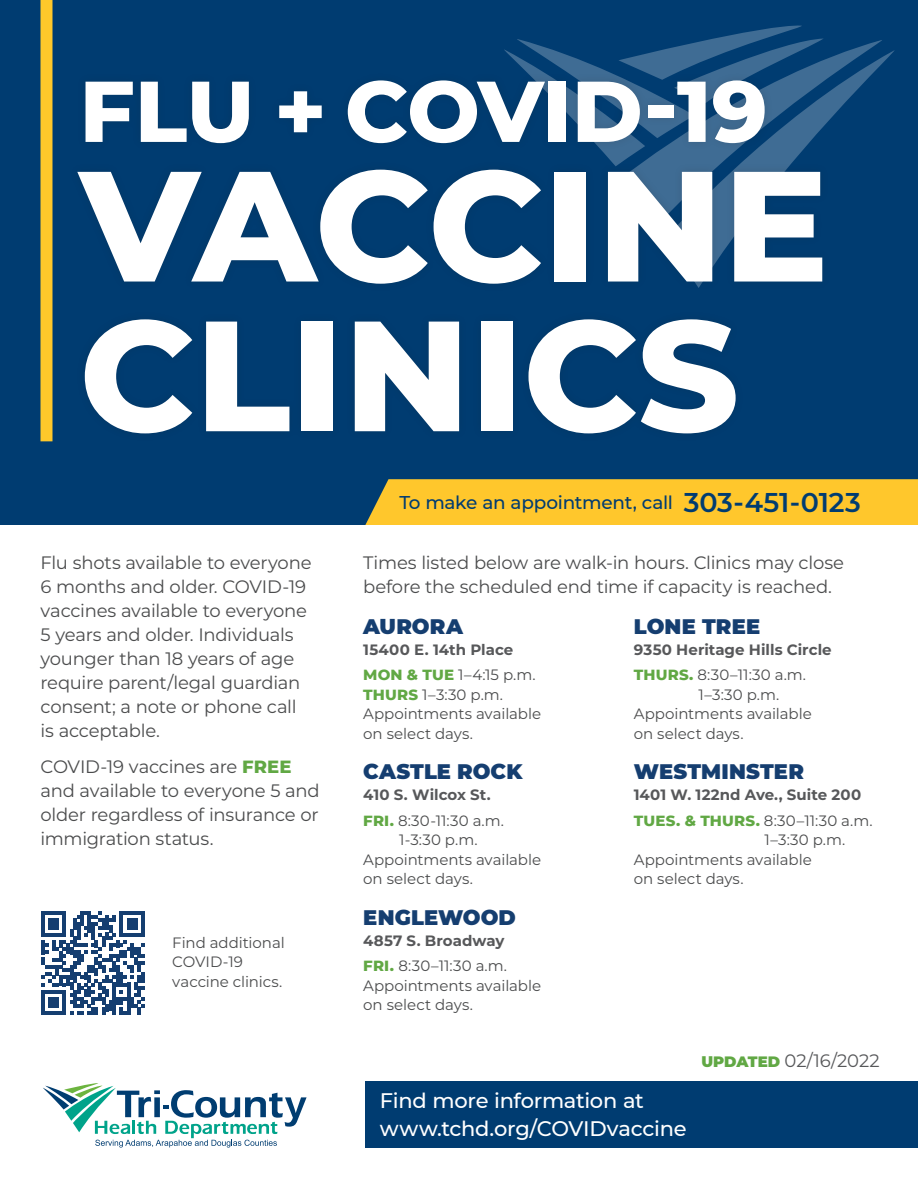
<style>
.page{position:relative;width:918px;height:1188px;background:#fff}
.page>*{position:absolute;margin:0;border:0;box-sizing:border-box;transform-origin:0 0}
.t1{font:800 156.6px/149.7px "Montserrat";color:#fff}
.t2{font:800 86.1px "Montserrat";letter-spacing:-.005em;color:#fff}
.B3{font:600 27px "Montserrat";color:#003c71}
.t3{font:500 21px/28.5px "Montserrat";letter-spacing:-.015em;color:#fff}
.H1_Blue{font:900 21px "Montserrat";letter-spacing:.005em;color:#153e70}
.B3-2{font:500 18.45px "Montserrat";letter-spacing:-.015em;color:#003c71}
.B2{font:18px/24px "Montserrat";letter-spacing:-.015em;color:#4b4c4d}
.t4{font:18px "Montserrat";color:#57585a}
.Body{font:15px/19.5px "Montserrat";letter-spacing:-.005em;color:#4b4c4d}
.t5{font:700 15px "Montserrat";color:#57585a}
.s1{font-weight:800;color:#61a844}
.s2{font-weight:900;font-size:15px;color:#61a844}
</style>
<div class="page">
<div style="left:0;top:0;width:918px;height:525px;background:#003c71"></div>
<svg style="left:824px;top:40px;width:66px;height:78px"></svg>
<svg style="left:504px;top:26px;width:320px;height:46px"></svg>
<div style="left:69px;top:72px;width:762px;height:370px;background:#231f20;opacity:.15"></div>
<svg style="left:43px;top:1083px;width:264px;height:65px"></svg>
<div style="left:365px;top:1081px;width:553px;height:67px;background:#003c71"></div>
<svg style="left:41px;top:912px;width:104px;height:103px"></svg>
<div style="left:365px;top:479px;width:553px;height:46px;background:#ffc72c"></div>
<div style="left:40px;top:0;width:12px;height:441px;background:#fec82b"></div>
<p class="t2" style="left:80px;top:48px;width:690px">FLU + COVID-19</p>
<p class="t1" style="left:80px;top:142px;width:751px">VACCINE<br>CLINICS</p>
<p class="B2" style="left:40px;top:550px;width:273px">Flu shots available to everyone<br>6 months and older. COVID-19 vaccines available to everyone<br>5 years and older. Individuals younger than 18 years of age require parent/legal guardian consent; a note or phone call is acceptable.</p>
<p class="B2" style="left:40px;top:754px;width:281px">COVID-19 vaccines are <span class="s1">FREE </span>and available to everyone 5 and older regardless of insurance or immigration status.</p>
<p class="Body" style="left:172px;top:932px;width:114px">Find additional<br>COVID-19 vaccine clinics.</p>
<p class="B3-2" style="left:399px;top:489px;width:275px">To make an appointment, call</p>
<p class="B3" style="left:684px;top:483px;width:179px">303-451-0123</p>
<p class="B2" style="left:363px;top:550px;width:482px">Times listed below are walk-in hours. Clinics may close before the scheduled end time if capacity is reached.</p>
<p class="H1_Blue" style="left:363px;top:611px;width:101px">AURORA</p>
<h2 class="t5" style="left:363px;top:639px;width:152px">15400 E. 14th Place</h2>
<p class="Body" style="left:363px;top:665px;width:179px"><span class="s1">MON &amp; TUE</span> 1–4:15 p.m.<br><span class="s1">THURS</span> 1–3:30 p.m.<br>Appointments available on select days.</p>
<p class="H1_Blue" style="left:363px;top:756px;width:161px">CASTLE ROCK</p>
<h2 class="t5" style="left:363px;top:784px;width:129px">410 S. Wilcox St.</h2>
<p class="Body" style="left:363px;top:810px;width:142px"><span class="s1">FRI.</span> 8:30-11:30 a.m.</p>
<p class="Body" style="left:399px;top:830px;width:80px">1-3:30 p.m.</p>
<p class="Body" style="left:363px;top:849px;width:179px">Appointments available</p>
<p class="Body" style="left:363px;top:869px;width:111px">on select days.</p>
<p class="H1_Blue" style="left:363px;top:902px;width:154px">ENGLEWOOD</p>
<h2 class="t5" style="left:363px;top:930px;width:143px">4857 S. Broadway</h2>
<p class="Body" style="left:363px;top:956px;width:179px"><span class="s1">FRI.</span> 8:30–11:30 a.m.<br>Appointments available on select days.</p>
<p class="H1_Blue" style="left:634px;top:611px;width:128px">LONE TREE</p>
<h2 class="t5" style="left:634px;top:639px;width:199px">9350 Heritage Hills Circle</h2>
<p class="Body" style="left:634px;top:665px;width:174px"><span class="s1">THURS.</span> 8:30–11:30 a.m.</p>
<p class="Body" style="left:698px;top:684px;width:83px">1–3:30 p.m.</p>
<p class="Body" style="left:634px;top:704px;width:179px">Appointments available</p>
<p class="Body" style="left:634px;top:723px;width:111px">on select days.</p>
<p class="H1_Blue" style="left:634px;top:756px;width:172px">WESTMINSTER</p>
<h2 class="t5" style="left:634px;top:784px;width:229px">1401 W. 122nd Ave., Suite 200</h2>
<p class="Body" style="left:634px;top:810px;width:240px"><span class="s1">TUES. &amp; THURS.</span> 8:30–11:30 a.m.</p>
<p class="Body" style="left:764px;top:830px;width:83px">1–3:30 p.m.</p>
<p class="Body" style="left:634px;top:849px;width:179px">Appointments available</p>
<p class="Body" style="left:634px;top:869px;width:111px">on select days.</p>
<p class="t3" style="left:380px;top:1085px;width:308px">Find more information at www.tchd.org/COVIDvaccine</p>
<p class="t4" style="left:701px;top:1048px;width:180px"><span class="s2">UPDATED</span> 02/16/2022</p>
</div>
